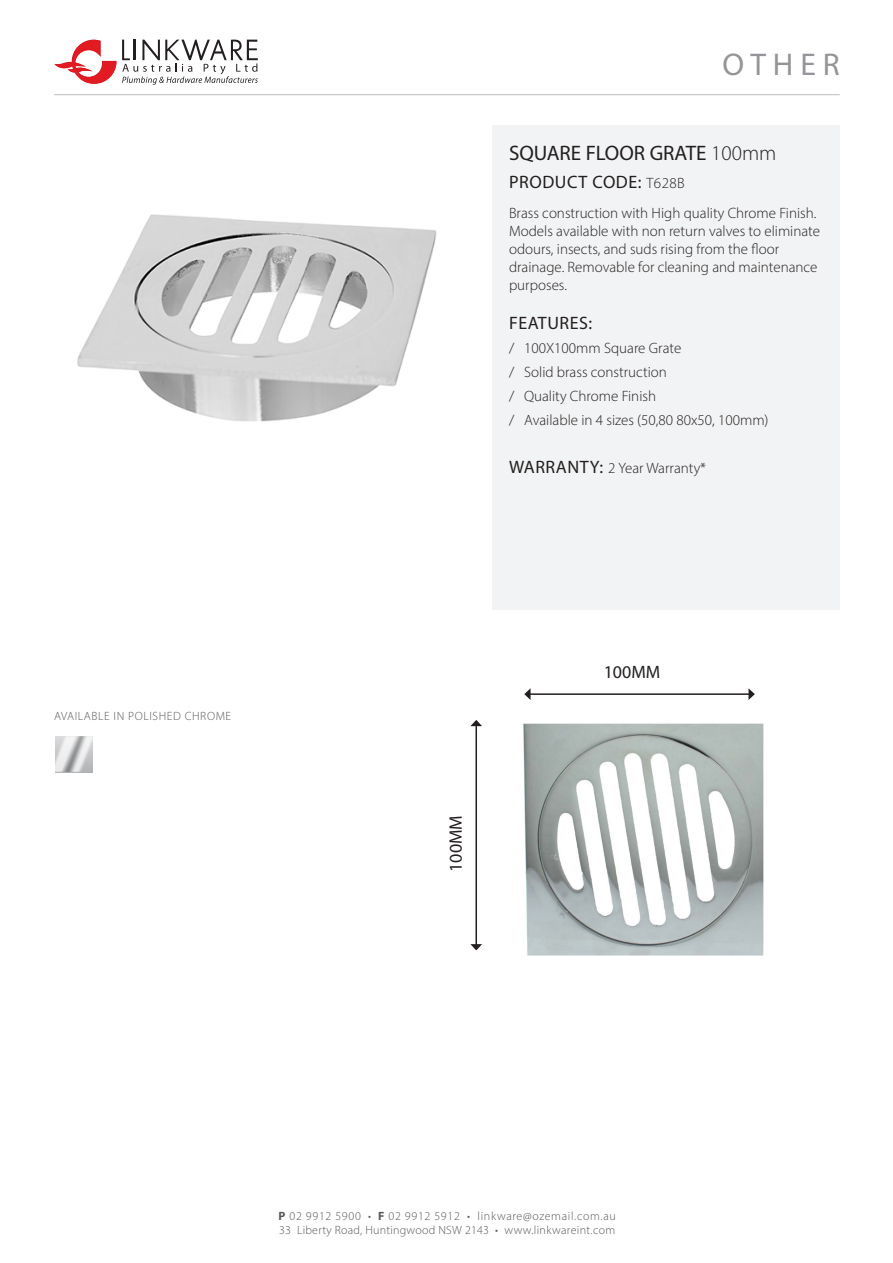
<style>
.page{position:relative;width:893px;height:1263px;background:#fff}
.page>*{position:absolute;margin:0;border:0;box-sizing:border-box;transform-origin:0 0}
.t1{font:31.5px "Myriad Pro";letter-spacing:.22em;color:#939598}
.t2{font:21px "Myriad Pro";color:#231f20}
.t3{font:18px "Myriad Pro";letter-spacing:.03em;color:#231f20}
.t4{font:300 15px/18px "Myriad Pro";color:#231f20}
.t5{font:300 12px "Myriad Pro";letter-spacing:.05em;color:#57585a}
.t6{font:300 12px "Myriad Pro";letter-spacing:.02em;color:#57585a}
.s1{font-weight:300}
.s2{font-weight:300;font-size:15px}
.s3{font-weight:400;font-size:18px}
.s4{font-weight:700}
</style>
<div class="page">
<hr style="left:54px;top:94px;width:786px;height:1px;background:#bcbdc0">
<svg style="left:54px;top:40px;width:62px;height:44px"></svg>
<svg style="left:122px;top:40px;width:136px;height:45px"></svg>
<div style="left:493px;top:126px;width:347px;height:484px;background:#f2f3f4"></div>
<svg style="left:55px;top:736px;width:38px;height:36px"></svg>
<img style="left:77px;top:214px;width:360px;height:208px">
<img style="left:523px;top:723px;width:241px;height:233px">
<hr style="left:475px;top:725px;width:2px;height:220px;background:#231f20">
<svg style="left:470px;top:720px;width:12px;height:6px"></svg>
<svg style="left:470px;top:944px;width:12px;height:6px"></svg>
<hr style="left:530px;top:693px;width:219px;height:2px;background:#231f20">
<svg style="left:748px;top:688px;width:7px;height:12px"></svg>
<svg style="left:524px;top:688px;width:7px;height:12px"></svg>
<p class="t5" style="left:54px;top:709px;width:179px">AVAILABLE IN POLISHED CHROME</p>
<p class="t1" style="left:722px;top:45px;width:119px">OTHER</p>
<p class="t2" style="left:509px;top:140px;width:269px">SQUARE FLOOR GRATE <span class="s1">100mm</span></p>
<p class="t3" style="left:509px;top:171px;width:177px">PRODUCT CODE: <span class="s2">T628B</span></p>
<p class="t4" style="left:509px;top:204px;width:313px">Brass construction with High quality Chrome Finish.<br>Models available with non return valves to eliminate odours, insects, and suds rising from the floor drainage. Removable for cleaning and maintenance purposes.</p>
<p class="t3" style="left:509px;top:312px;width:85px">FEATURES:</p>
<p class="t4" style="left:509px;top:339px;width:174px">/ 100X100mm Square Grate</p>
<p class="t4" style="left:509px;top:363px;width:159px">/ Solid brass construction</p>
<p class="t4" style="left:509px;top:387px;width:149px">/ Quality Chrome Finish</p>
<p class="t4" style="left:509px;top:411px;width:261px">/ Available in 4 sizes (50,80 80x50, 100mm)</p>
<p class="t4" style="left:509px;top:459px;width:199px"><span class="s3">WARRANTY:</span> 2 Year Warranty*</p>
<p class="t3" style="left:445px;top:872px;width:58px;rotate:-90deg">100MM</p>
<p class="t3" style="left:604px;top:661px;width:58px">100MM</p>
<p class="t5" style="left:279px;top:1209px;width:339px"><span class="s4">P</span> 02 9912 5900 • <span class="s4">F</span> 02 9912 5912 • linkware@ozemail.com.au</p>
<p class="t6" style="left:279px;top:1223px;width:338px">33 Liberty Road, Huntingwood NSW 2143 • www.linkwareint.com</p>
</div>
